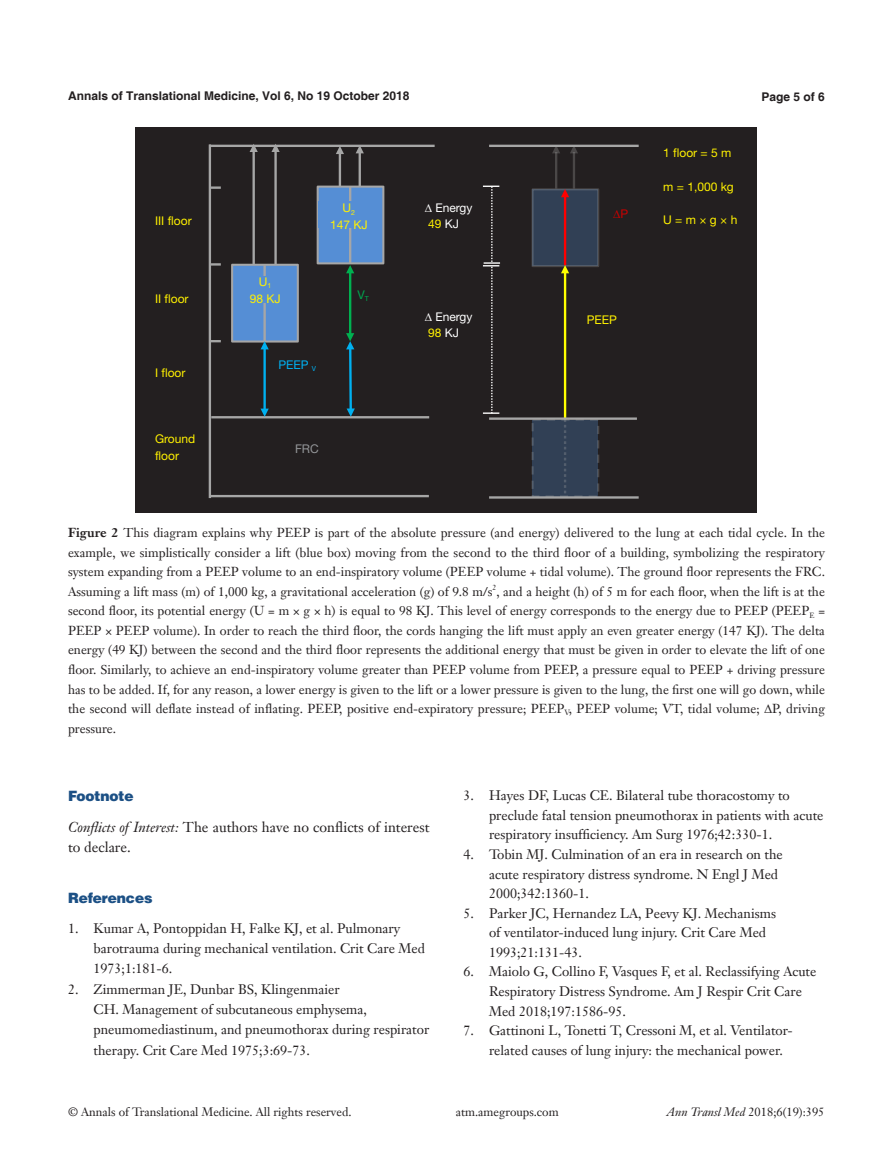
<style>
.page{position:relative;width:893px;height:1170px;background:#fff}
.page>*{position:absolute;margin:0;border:0;box-sizing:border-box;transform-origin:0 0}
.t1{font:14.25px/20.2px "Janson Text LT";color:#231f20}
.一级标题-6_5{font:900 14.25px "Helvetica";color:#1c5085}
.t2{font:13.5px/19.5px "Janson Text LT";color:#231f20}
.t3{font:12.75px/19.5px "Janson Text LT";color:#231f20;text-align:justify}
.t4{font:12px "Janson Text LT";color:#231f20}
.表注字体{font:12px "Helvetica Neue LT Pro";color:#fff101}
.t5{font:700 12px "Helvetica";color:#231f20}
.表注字体-2{font:12px "Helvetica Neue LT Pro";color:#fff}
.表注字体-3{font:12px "Helvetica Neue LT Pro";color:#00aeef}
.表注字体-4{font:12px "Helvetica Neue LT Pro";color:#939598}
.表注字体-5{font:12px "Helvetica Neue LT Pro";color:#00a54f}
.表注字体-6{font:12px "Times New Roman";color:#c80000}
.t6{font:7.5px "Janson Text LT";color:#231f20}
.s1{font-family:"Times New Roman"}
.s2{color:#fff}
.s3{font-family:"Helvetica Neue LT Pro"}
.s4{font-weight:700}
.s5{font-style:italic}
</style>
<div class="page">
<div style="left:136px;top:128px;width:621px;height:384px;background:#231f20"></div>
<div style="left:533px;top:189px;width:65px;height:77px;background:#314055"></div>
<hr style="left:209px;top:144px;width:2px;height:354px;background:#a6a6a6">
<hr style="left:210px;top:495px;width:219px;height:2px;background:#a6a6a6">
<div style="left:318px;top:187px;width:65px;height:76px;background:#558ed5"></div>
<div style="left:317px;top:185px;width:67px;height:79px;border:2px solid #a6a6a6"></div>
<svg style="left:211px;top:340px;width:10px;height:2px"></svg>
<svg style="left:211px;top:263px;width:10px;height:2px"></svg>
<svg style="left:211px;top:186px;width:10px;height:3px"></svg>
<div style="left:232px;top:265px;width:66px;height:76px;background:#558ed5"></div>
<div style="left:231px;top:264px;width:68px;height:78px;border:2px solid #a6a6a6"></div>
<hr style="left:211px;top:416px;width:218px;height:2px;background:#a6a6a6">
<hr style="left:252px;top:151px;width:3px;height:113px;background:#a6a6a6">
<svg style="left:250px;top:144px;width:8px;height:8px"></svg>
<hr style="left:339px;top:153px;width:2px;height:34px;background:#a6a6a6">
<svg style="left:336px;top:147px;width:8px;height:7px"></svg>
<hr style="left:209px;top:145px;width:226px;height:2px;background:#a6a6a6">
<hr style="left:263px;top:264px;width:3px;height:77px;background:#a6a6a6">
<hr style="left:274px;top:151px;width:3px;height:113px;background:#a6a6a6">
<svg style="left:271px;top:144px;width:9px;height:8px"></svg>
<hr style="left:349px;top:186px;width:2px;height:77px;background:#a6a6a6">
<hr style="left:359px;top:152px;width:2px;height:34px;background:#a6a6a6">
<svg style="left:356px;top:147px;width:8px;height:6px"></svg>
<hr style="left:564px;top:196px;width:2px;height:69px;background:#f00">
<svg style="left:561px;top:189px;width:8px;height:8px"></svg>
<hr style="left:564px;top:272px;width:2px;height:147px;background:#ff0">
<svg style="left:561px;top:265px;width:8px;height:8px"></svg>
<div style="left:533px;top:419px;width:65px;height:77px;background:#314055"></div>
<svg style="left:564px;top:420px;width:2px;height:76px"></svg>
<hr style="left:263px;top:348px;width:3px;height:62px;background:#00b0f0">
<svg style="left:261px;top:341px;width:8px;height:8px"></svg>
<svg style="left:261px;top:408px;width:8px;height:9px"></svg>
<hr style="left:349px;top:272px;width:2px;height:62px;background:#00b050">
<svg style="left:346px;top:265px;width:8px;height:8px"></svg>
<svg style="left:346px;top:333px;width:9px;height:83px"></svg>
<div style="left:258px;top:277px;width:13px;height:26px;background:#558ed5"></div>
<div style="left:318px;top:201px;width:61px;height:26px;background:#558ed5"></div>
<hr style="left:555px;top:152px;width:2px;height:36px;background:#4a4747">
<svg style="left:552px;top:147px;width:8px;height:6px"></svg>
<hr style="left:573px;top:152px;width:2px;height:36px;background:#4a4747">
<svg style="left:570px;top:147px;width:8px;height:6px"></svg>
<hr style="left:489px;top:496px;width:149px;height:2px;background:#a6a6a6">
<hr style="left:489px;top:145px;width:149px;height:2px;background:#a6a6a6">
<svg style="left:483px;top:185px;width:17px;height:229px"></svg>
<hr style="left:489px;top:417px;width:148px;height:3px;background:#a6a6a6">
<p class="t5" style="left:68px;top:88px;width:343px">Annals of Translational Medicine, Vol 6, No 19 October 2018</p>
<p class="t5" style="left:762px;top:89px;width:65px">Page 5 of 6</p>
<p class="表注字体" style="left:155px;top:213px;width:38px">III floor</p>
<p class="表注字体" style="left:155px;top:291px;width:35px">II floor</p>
<p class="表注字体" style="left:155px;top:365px;width:32px">I floor</p>
<p class="表注字体" style="left:155px;top:431px;width:42px">Ground</p>
<p class="表注字体" style="left:155px;top:448px;width:25px">floor</p>
<p class="表注字体" style="left:259px;top:274px;width:14px">U<sub>1</sub></p>
<p class="表注字体" style="left:250px;top:291px;width:32px">98 KJ</p>
<p class="表注字体" style="left:343px;top:201px;width:14px">U<sub>2</sub></p>
<p class="表注字体" style="left:330px;top:217px;width:39px">147 KJ</p>
<p class="表注字体-5" style="left:357px;top:287px;width:13px">V<sub>T</sub></p>
<p class="表注字体-3" style="left:278px;top:357px;width:39px">PEEP <sub>V</sub></p>
<p class="表注字体-4" style="left:295px;top:441px;width:25px">FRC</p>
<p class="表注字体-2" style="left:425px;top:200px;width:49px"><span class="s1">∆</span> Energy</p>
<p class="表注字体" style="left:428px;top:217px;width:32px">49 <span class="s2">KJ</span></p>
<p class="表注字体-6" style="left:613px;top:205px;width:17px">∆<span class="s3">P</span></p>
<p class="表注字体-2" style="left:425px;top:309px;width:49px"><span class="s1">∆</span> Energy</p>
<p class="表注字体" style="left:587px;top:312px;width:32px">PEEP</p>
<p class="表注字体" style="left:428px;top:326px;width:32px">98 <span class="s2">KJ</span></p>
<p class="表注字体" style="left:663px;top:145px;width:70px">1 floor = 5 m</p>
<p class="表注字体" style="left:663px;top:179px;width:72px">m = 1,000 kg</p>
<p class="表注字体" style="left:663px;top:212px;width:76px">U = m × g × h</p>
<p class="t3" style="left:68px;top:523px;width:759px"><span class="s4">Figure 2</span> This diagram explains why PEEP is part of the absolute pressure (and energy) delivered to the lung at each tidal cycle. In the example, we simplistically consider a lift (blue box) moving from the second to the third floor of a building, symbolizing the respiratory system expanding from a PEEP volume to an end-inspiratory volume (PEEP volume + tidal volume). The ground floor represents the FRC.<br>Assuming a lift mass (m) of 1,000 kg, a gravitational acceleration (g) of 9.8 m/s , and a height (h) of 5 m for each floor, when the lift is at the</p>
<p class="t6" style="left:492px;top:582px;width:5px">2</p>
<p class="t3" style="left:68px;top:601px;width:758px">second floor, its potential energy (U = m × g × h) is equal to 98 KJ. This level of energy corresponds to the energy due to PEEP (PEEP<sub>E</sub> = PEEP × PEEP volume). In order to reach the third floor, the cords hanging the lift must apply an even greater energy (147 KJ). The delta energy (49 KJ) between the second and the third floor represents the additional energy that must be given in order to elevate the lift of one floor. Similarly, to achieve an end-inspiratory volume greater than PEEP volume from PEEP, a pressure equal to PEEP + driving pressure has to be added. If, for any reason, a lower energy is given to the lift or a lower pressure is given to the lung, the first one will go down, while the second will deflate instead of inflating. PEEP, positive end-expiratory pressure; PEEP<sub>V</sub>, PEEP volume; VT, tidal volume; <span class="s1">Δ</span>P, driving pressure.</p>
<p class="一级标题-6_5" style="left:68px;top:786px;width:67px">Footnote</p>
<p class="t1" style="left:68px;top:816px;width:363px"><span class="s5">Conflicts of Interest:</span> The authors have no conflicts of interest to declare.</p>
<p class="一级标题-6_5" style="left:68px;top:888px;width:86px">References</p>
<p class="t2" style="left:94px;top:917px;width:333px;line-height:20.2px;text-indent:-26px">1. Kumar A, Pontoppidan H, Falke KJ, et al. Pulmonary barotrauma during mechanical ventilation. Crit Care Med<br>1973;1:181-6.</p>
<p class="t2" style="left:94px;top:978px;width:337px;line-height:20.2px;text-indent:-26px">2. Zimmerman JE, Dunbar BS, Klingenmaier<br>CH. Management of subcutaneous emphysema, pneumomediastinum, and pneumothorax during respirator therapy. Crit Care Med 1975;3:69-73.</p>
<p class="t2" style="left:489px;top:785px;width:336px;text-indent:-26px">3. Hayes DF, Lucas CE. Bilateral tube thoracostomy to preclude fatal tension pneumothorax in patients with acute respiratory insufficiency. Am Surg 1976;42:330-1.</p>
<p class="t2" style="left:489px;top:844px;width:295px;text-indent:-26px">4. Tobin MJ. Culmination of an era in research on the acute respiratory distress syndrome. N Engl J Med<br>2000;342:1360-1.</p>
<p class="t2" style="left:489px;top:903px;width:288px;text-indent:-26px">5. Parker JC, Hernandez LA, Peevy KJ. Mechanisms of ventilator-induced lung injury. Crit Care Med<br>1993;21:131-43.</p>
<p class="t2" style="left:489px;top:961px;width:329px;text-indent:-26px">6. Maiolo G, Collino F, Vasques F, et al. Reclassifying Acute<br>Respiratory Distress Syndrome. Am J Respir Crit Care<br>Med 2018;197:1586-95.</p>
<p class="t2" style="left:489px;top:1020px;width:305px;text-indent:-26px">7. Gattinoni L, Tonetti T, Cressoni M, et al. Ventilator&shy;related causes of lung injury: the mechanical power.</p>
<p class="t4" style="left:68px;top:1104px;width:285px">© Annals of Translational Medicine. All rights reserved.</p>
<p class="t4" style="left:456px;top:1104px;width:104px">atm.amegroups.com</p>
<p class="t4" style="left:667px;top:1104px;width:159px"><span class="s5">Ann Transl Med</span> 2018;6(19):395</p>
</div>
